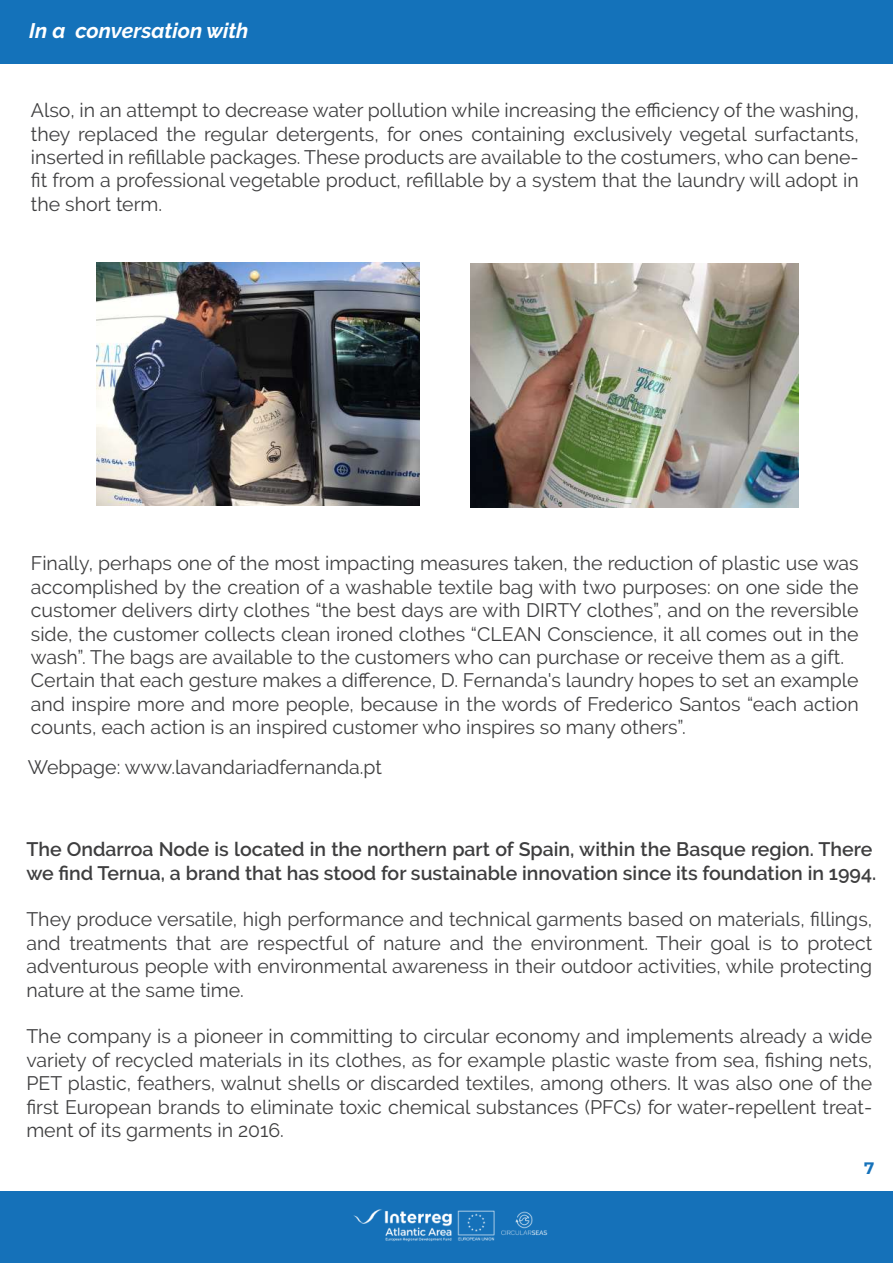
<style>
.page{position:relative;width:893px;height:1263px;background:#fff}
.page>*{position:absolute;margin:0;border:0;box-sizing:border-box;transform-origin:0 0}
.t1{font:italic 700 21px "Raleway";color:#fff}
.t2{font:19.5px/23.4px "Raleway";color:#3e3e3f;text-align:justify}
.t3{font:600 19.5px/23.4px "Raleway";color:#3e3e3f}
.t4{font:700 16.5px "Montserrat";color:#1672ba}
</style>
<div class="page">
<div style="left:0;top:1191px;width:893px;height:72px;background:#1571b9"></div>
<img style="left:353px;top:1209px;width:195px;height:33px">
<div style="left:0;top:0;width:893px;height:63px;background:#1472ba"></div>
<img style="left:96px;top:263px;width:324px;height:243px">
<img style="left:471px;top:263px;width:328px;height:244px">
<p class="t1" style="left:29px;top:19px;width:221px">In a conversation with</p>
<p class="t2" style="left:31px;top:99px;width:829px">Also, in an attempt to decrease water pollution while increasing the efficiency of the washing, they replaced the regular detergents, for ones containing exclusively vegetal surfactants, inserted in refillable packages. These products are available to the costumers, who can bene&shy;fit from a professional vegetable product, refillable by a system that the laundry will adopt in the short term.</p>
<p class="t2" style="left:31px;top:552px;width:829px;text-align:left">Finally, perhaps one of the most impacting measures taken, the reduction of plastic use was accomplished by the creation of a washable textile bag with two purposes: on one side the customer delivers dirty clothes “the best days are with DIRTY clothes”, and on the reversible side, the customer collects clean ironed clothes “CLEAN Conscience, it all comes out in the wash”. The bags are available to the customers who can purchase or receive them as a gift.<br>Certain that each gesture makes a difference, D. Fernanda's laundry hopes to set an example and inspire more and more people, because in the words of Frederico Santos “each action counts, each action is an inspired customer who inspires so many others”.</p>
<p class="t2" style="left:28px;top:755px;width:356px">Webpage: www.lavandariadfernanda.pt</p>
<p class="t3" style="left:26px;top:837px;width:851px">The Ondarroa Node is located in the northern part of Spain, within the Basque region. There we find Ternua, a brand that has stood for sustainable innovation since its foundation in 1994.</p>
<p class="t2" style="left:26px;top:908px;width:847px">They produce versatile, high performance and technical garments based on materials, fillings, and treatments that are respectful of nature and the environment. Their goal is to protect adventurous people with environmental awareness in their outdoor activities, while protecting nature at the same time.</p>
<p class="t2" style="left:26px;top:1025px;width:847px">The company is a pioneer in committing to circular economy and implements already a wide variety of recycled materials in its clothes, as for example plastic waste from sea, fishing nets, PET plastic, feathers, walnut shells or discarded textiles, among others. It was also one of the first European brands to eliminate toxic chemical substances (PFCs) for water-repellent treat&shy;ment of its garments in 2016.</p>
<p class="t4" style="left:864px;top:1156px;width:12px">7</p>
</div>
